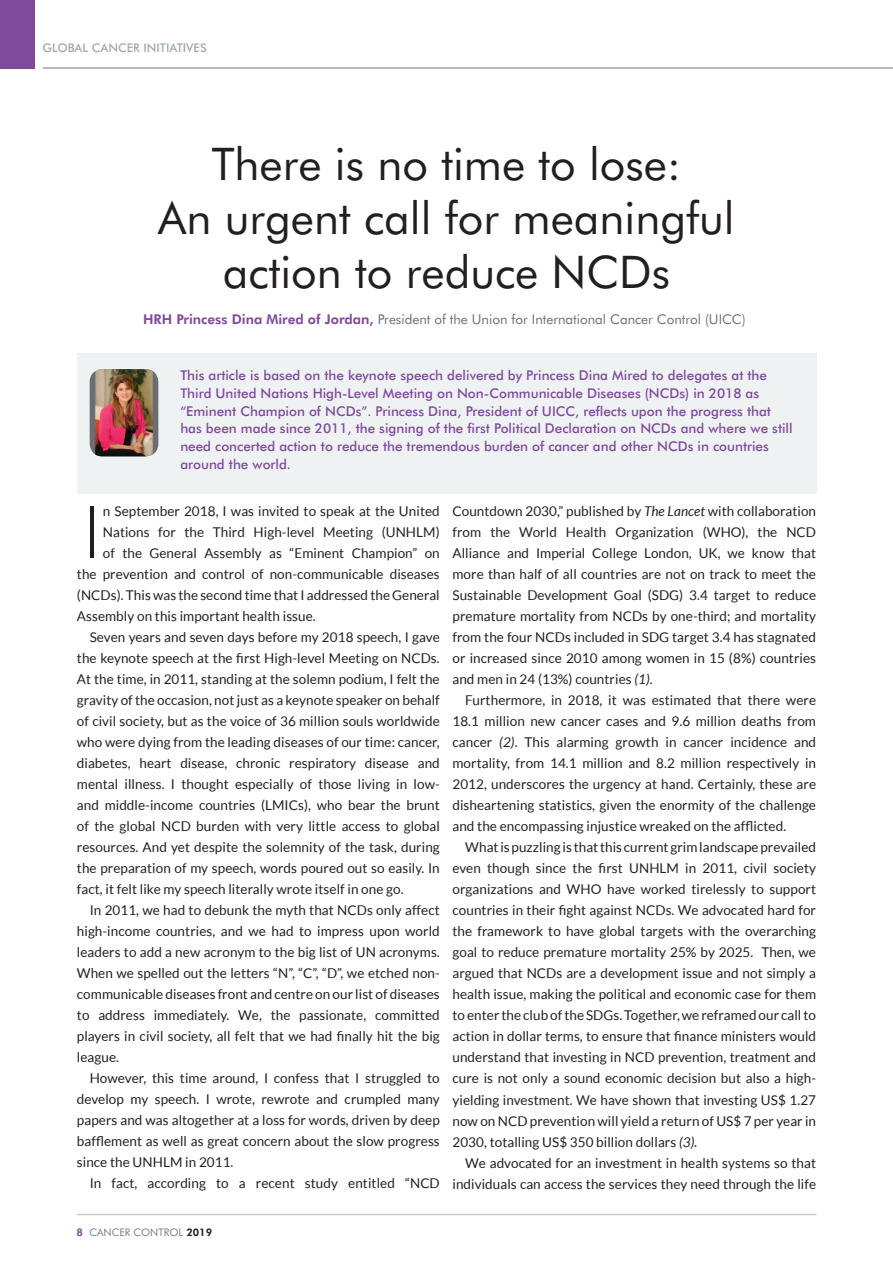
<style>
.page{position:relative;width:893px;height:1263px;background:#fff}
.page>*{position:absolute;margin:0;border:0;box-sizing:border-box;transform-origin:0 0}
.t1{font:300 72.9px "Lato";color:#231f20}
.t2{font:45px/54px "Futura BT";color:#231f20;text-align:center}
.t3{font:13.5px/21px "Lato";letter-spacing:.005em;color:#231f20;text-align:justify}
.t4{font:500 13.5px/18px "Futura BT";color:#804a9d}
.t5{font:13.5px "Futura BT";color:#6c6d70}
.t6{font:500 12px "Futura BT";color:#9faab2}
.t7{font:10.5px "Futura BT";color:#727f8a}
.s1{font-weight:800;color:#804a9d}
.s2{font-style:italic}
.s3{font-weight:800;color:#231f20}
</style>
<div class="page">
<div style="left:0;top:0;width:34px;height:69px;background:#804a9d"></div>
<hr style="left:43px;top:67px;width:850px;height:2px;background:#9faab2">
<div style="left:77px;top:353px;width:739px;height:141px;background:#eff2f2"></div>
<hr style="left:77px;top:1214px;width:739px;height:1px;background:#c5ced3">
<div style="left:90px;top:369px;width:68px;height:87px;background:#6c6d70;border-radius:13px"></div>
<img style="left:95px;top:369px;width:58px;height:87px">
<p class="t6" style="left:43px;top:40px;width:166px">GLOBAL CANCER INITIATIVES</p>
<h2 class="t2" style="left:158px;top:137px;width:578px">There is no time to lose:<br>An urgent call for meaningful action to reduce NCDs</h2>
<p class="t5" style="left:143px;top:311px;width:604px"><span class="s1">HRH Princess Dina Mired of Jordan,</span> President of the Union for International Cancer Control (UICC)</p>
<p class="t4" style="left:180px;top:366px;width:614px">This article is based on the keynote speech delivered by Princess Dina Mired to delegates at the Third United Nations High-Level Meeting on Non-Communicable Diseases (NCDs) in 2018 as “Eminent Champion of NCDs”. Princess Dina, President of UICC, reflects upon the progress that has been made since 2011, the signing of the first Political Declaration on NCDs and where we still need concerted action to reduce the tremendous burden of cancer and other NCDs in countries around the world.</p>
<h1 class="t1" style="left:81px;top:493px;width:23px">I</h1>
<p class="t3" style="left:103px;top:501px;width:338px">n September 2018, I was invited to speak at the United</p>
<p class="t3" style="left:103px;top:522px;width:338px">Nations for the Third High-level Meeting (UNHLM)</p>
<p class="t3" style="left:103px;top:543px;width:338px">of the General Assembly as “Eminent Champion” on</p>
<p class="t3" style="left:77px;top:564px;width:364px">the prevention and control of non-communicable diseases</p>
<p class="t3" style="left:77px;top:585px;width:364px">(NCDs). This was the second time that I addressed the General</p>
<p class="t3" style="left:77px;top:606px;width:240px">Assembly on this important health issue.</p>
<p class="t3" style="left:90px;top:627px;width:352px">Seven years and seven days before my 2018 speech, I gave</p>
<p class="t3" style="left:77px;top:648px;width:364px">the keynote speech at the first High-level Meeting on NCDs.</p>
<p class="t3" style="left:77px;top:669px;width:364px">At the time, in 2011, standing at the solemn podium, I felt the</p>
<p class="t3" style="left:77px;top:690px;width:364px">gravity of the occasion, not just as a keynote speaker on behalf</p>
<p class="t3" style="left:77px;top:711px;width:364px">of civil society, but as the voice of 36 million souls worldwide</p>
<p class="t3" style="left:77px;top:732px;width:364px">who were dying from the leading diseases of our time: cancer,</p>
<p class="t3" style="left:77px;top:753px;width:364px">diabetes, heart disease, chronic respiratory disease and</p>
<p class="t3" style="left:77px;top:774px;width:364px">mental illness. I thought especially of those living in low-</p>
<p class="t3" style="left:77px;top:795px;width:364px">and middle-income countries (LMICs), who bear the brunt</p>
<p class="t3" style="left:77px;top:816px;width:364px">of the global NCD burden with very little access to global</p>
<p class="t3" style="left:77px;top:837px;width:364px">resources. And yet despite the solemnity of the task, during</p>
<p class="t3" style="left:77px;top:858px;width:364px">the preparation of my speech, words poured out so easily. In</p>
<p class="t3" style="left:77px;top:879px;width:328px">fact, it felt like my speech literally wrote itself in one go.</p>
<p class="t3" style="left:90px;top:900px;width:352px">In 2011, we had to debunk the myth that NCDs only affect</p>
<p class="t3" style="left:77px;top:921px;width:364px">high-income countries, and we had to impress upon world</p>
<p class="t3" style="left:77px;top:942px;width:364px">leaders to add a new acronym to the big list of UN acronyms.</p>
<p class="t3" style="left:77px;top:963px;width:364px">When we spelled out the letters “N”, “C”, “D”, we etched non-</p>
<p class="t3" style="left:77px;top:984px;width:364px">communicable diseases front and centre on our list of diseases</p>
<p class="t3" style="left:77px;top:1005px;width:364px">to address immediately. We, the passionate, committed</p>
<p class="t3" style="left:77px;top:1026px;width:364px">players in civil society, all felt that we had finally hit the big</p>
<p class="t3" style="left:77px;top:1047px;width:44px">league.</p>
<p class="t3" style="left:90px;top:1068px;width:352px">However, this time around, I confess that I struggled to</p>
<p class="t3" style="left:77px;top:1089px;width:364px">develop my speech. I wrote, rewrote and crumpled many</p>
<p class="t3" style="left:77px;top:1110px;width:364px">papers and was altogether at a loss for words, driven by deep</p>
<p class="t3" style="left:77px;top:1131px;width:364px">bafflement as well as great concern about the slow progress</p>
<p class="t3" style="left:77px;top:1152px;width:158px">since the UNHLM in 2011.</p>
<p class="t3" style="left:90px;top:1173px;width:352px">In fact, according to a recent study entitled “NCD</p>
<p class="t3" style="left:452px;top:501px;width:365px">Countdown 2030,” published by <span class="s2">The Lancet</span> with collaboration from the World Health Organization (WHO), the NCD Alliance and Imperial College London, UK, we know that more than half of all countries are not on track to meet the Sustainable Development Goal (SDG) 3.4 target to reduce premature mortality from NCDs by one-third; and mortality from the four NCDs included in SDG target 3.4 has stagnated or increased since 2010 among women in 15 (8%) countries and men in 24 (13%) countries <span class="s2">(1)</span>.</p>
<p class="t3" style="left:452px;top:690px;width:365px;text-indent:13px">Furthermore, in 2018, it was estimated that there were 18.1 million new cancer cases and 9.6 million deaths from cancer <span class="s2">(2)</span>. This alarming growth in cancer incidence and mortality, from 14.1 million and 8.2 million respectively in 2012, underscores the urgency at hand. Certainly, these are disheartening statistics, given the enormity of the challenge and the encompassing injustice wreaked on the afflicted.</p>
<p class="t3" style="left:452px;top:837px;width:365px;text-indent:13px">What is puzzling is that this current grim landscape prevailed even though since the first UNHLM in 2011, civil society organizations and WHO have worked tirelessly to support countries in their fight against NCDs. We advocated hard for the framework to have global targets with the overarching goal to reduce premature mortality 25% by 2025. Then, we argued that NCDs are a development issue and not simply a health issue, making the political and economic case for them to enter the club of the SDGs. Together, we reframed our call to action in dollar terms, to ensure that finance ministers would understand that investing in NCD prevention, treatment and cure is not only a sound economic decision but also a high&shy;yielding investment. We have shown that investing US$ 1.27 now on NCD prevention will yield a return of US$ 7 per year in 2030, totalling US$ 350 billion dollars <span class="s2">(3).</span></p>
<p class="t3" style="left:452px;top:1152px;width:365px;text-align:right">We advocated for an investment in health systems so that individuals can access the services they need through the life</p>
<p class="t7" style="left:77px;top:1226px;width:137px"><span class="s1">8</span> CANCER CONTROL <span class="s3">2019</span></p>
</div>
